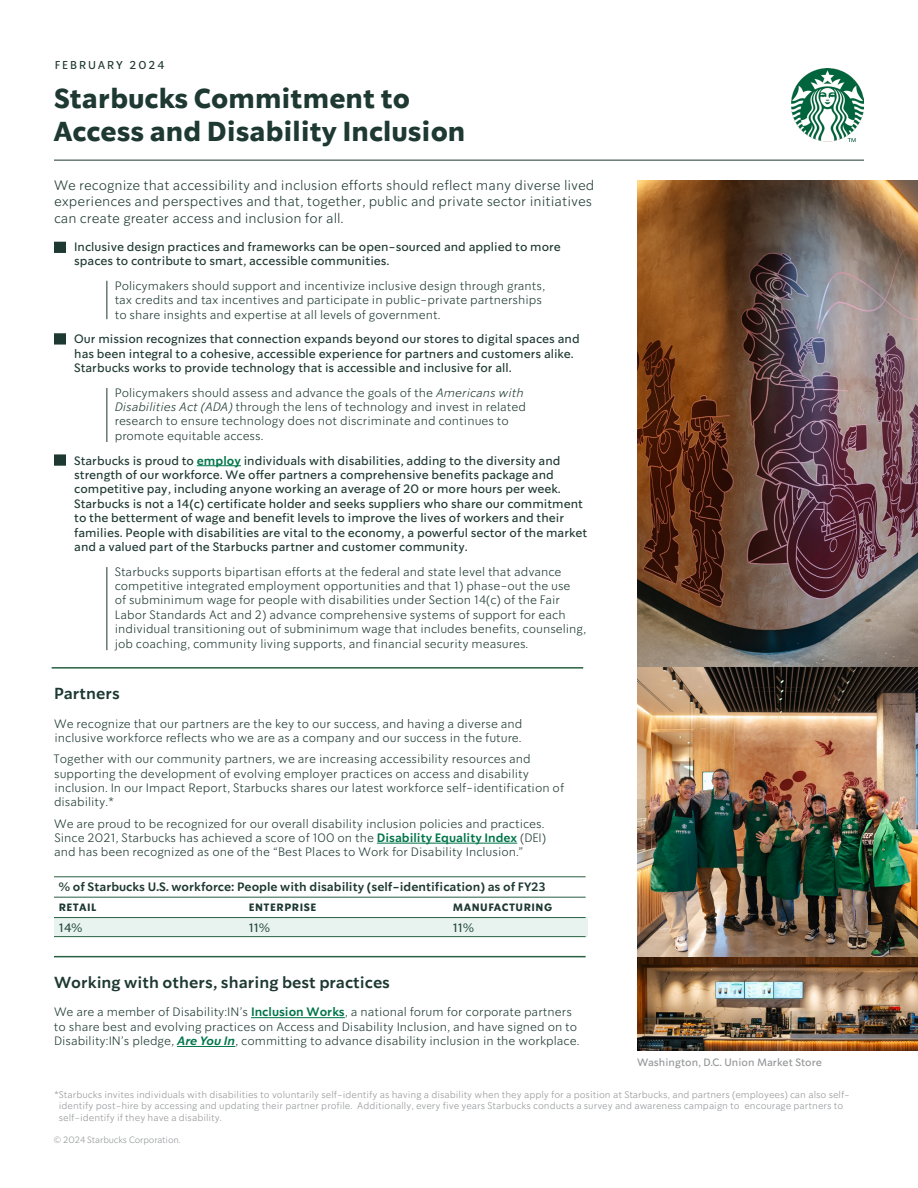
<style>
.page{position:relative;width:918px;height:1188px;background:#fff}
.page>*{position:absolute;margin:0;border:0;box-sizing:border-box;transform-origin:0 0}
.t1{font:700 27px/32.4px "So Do Sans";color:#1e3932}
.t2{font:600 15.75px "So Do Sans";color:#1e3932}
.t3{font:300 13.5px/16.2px "So Do Sans";color:#1e3932}
.t4{font:300 12px/14.4px "So Do Sans";color:#1e3932}
.t5{font:12px/14.4px "So Do Sans";color:#1e3932}
.t6{font:600 12px "So Do Sans";color:#1e3932}
.t7{font:11.25px "So Do Sans";letter-spacing:.175em;color:#1e3932}
.t8{font:10.5px "So Do Sans";color:#939598}
.t9{font:700 10.5px "So Do Sans";letter-spacing:.05em;color:#1e3932}
.t10{font:300 9.45px/11.4px "So Do Sans";color:#939598}
.t11{font:300 9px "So Do Sans";letter-spacing:-.015em;color:#939598}
.s1{font-style:italic}
.s2{font-weight:600;color:#00754a}
.s3{font-weight:600;font-style:italic;color:#00754a}
</style>
<div class="page">
<hr style="left:54px;top:160px;width:810px;height:1px;background:#1e3932">
<img style="left:792px;top:69px;width:72px;height:73px">
<img style="left:637px;top:180px;width:281px;height:487px">
<img style="left:637px;top:667px;width:281px;height:290px">
<img style="left:637px;top:957px;width:281px;height:93px">
<hr style="left:54px;top:956px;width:532px;height:1px;background:#286043">
<hr style="left:52px;top:667px;width:531px;height:2px;background:#286043">
<div style="left:54px;top:242px;width:12px;height:11px;background:#1e3932"></div>
<div style="left:54px;top:333px;width:12px;height:12px;background:#1e3932"></div>
<div style="left:54px;top:454px;width:12px;height:12px;background:#1e3932"></div>
<hr style="left:377px;top:843px;width:140px;height:1px;background:#00754a">
<hr style="left:251px;top:1017px;width:94px;height:1px;background:#00754a">
<hr style="left:177px;top:1046px;width:58px;height:1px;background:#00754a">
<hr style="left:106px;top:567px;width:1px;height:83px;background:#1e3932">
<hr style="left:197px;top:465px;width:44px;height:1px;background:#00754a">
<hr style="left:106px;top:388px;width:1px;height:54px;background:#1e3932">
<hr style="left:106px;top:281px;width:1px;height:38px;background:#1e3932">
<div style="left:54px;top:917px;width:533px;height:19px;background:#e8f3ef"></div>
<hr style="left:54px;top:877px;width:532px;height:1px;background:#286043">
<hr style="left:54px;top:936px;width:532px;height:1px;background:#286043">
<hr style="left:54px;top:917px;width:532px;height:1px;background:#286043">
<hr style="left:54px;top:897px;width:532px;height:1px;background:#286043">
<p class="t7" style="left:55px;top:59px;width:111px">FEBRUARY 2024</p>
<h1 class="t1" style="left:53px;top:83px;width:414px">Starbucks Commitment to<br>Access and Disability Inclusion</h1>
<p class="t3" style="left:54px;top:178px;width:542px">We recognize that accessibility and inclusion efforts should reflect many diverse lived experiences and perspectives and that, together, public and private sector initiatives can create greater access and inclusion for all.</p>
<p class="t5" style="left:74px;top:239px;width:488px">Inclusive design practices and frameworks can be open-sourced and applied to more spaces to contribute to smart, accessible communities.</p>
<p class="t4" style="left:115px;top:279px;width:432px">Policymakers should support and incentivize inclusive design through grants, tax credits and tax incentives and participate in public-private partnerships to share insights and expertise at all levels of government.</p>
<p class="t5" style="left:74px;top:332px;width:507px">Our mission recognizes that connection expands beyond our stores to digital spaces and has been integral to a cohesive, accessible experience for partners and customers alike.<br>Starbucks works to provide technology that is accessible and inclusive for all.</p>
<p class="t4" style="left:115px;top:385px;width:413px">Policymakers should assess and advance the goals of the <span class="s1">Americans with Disabilities Act (ADA)</span> through the lens of technology and invest in related research to ensure technology does not discriminate and continues to promote equitable access.</p>
<p class="t5" style="left:74px;top:453px;width:514px">Starbucks is proud to <span class="s2">employ</span> individuals with disabilities, adding to the diversity and strength of our workforce. We offer partners a comprehensive benefits package and competitive pay, including anyone working an average of 20 or more hours per week.<br>Starbucks is not a 14(c) certificate holder and seeks suppliers who share our commitment to the betterment of wage and benefit levels to improve the lives of workers and their families. People with disabilities are vital to the economy, a powerful sector of the market and a valued part of the Starbucks partner and customer community.</p>
<p class="t4" style="left:115px;top:564px;width:473px">Starbucks supports bipartisan efforts at the federal and state level that advance competitive integrated employment opportunities and that 1) phase-out the use<br>of subminimum wage for people with disabilities under Section 14(c) of the Fair Labor Standards Act and 2) advance comprehensive systems of support for each individual transitioning out of subminimum wage that includes benefits, counseling, job coaching, community living supports, and financial security measures.</p>
<h2 class="t2" style="left:54px;top:685px;width:67px">Partners</h2>
<p class="t4" style="left:54px;top:716px;width:470px">We recognize that our partners are the key to our success, and having a diverse and inclusive workforce reflects who we are as a company and our success in the future.</p>
<p class="t4" style="left:53px;top:752px;width:512px">Together with our community partners, we are increasing accessibility resources and supporting the development of evolving employer practices on access and disability inclusion. In our Impact Report, Starbucks shares our latest workforce self-identification of disability.*</p>
<p class="t4" style="left:54px;top:816px;width:494px">We are proud to be recognized for our overall disability inclusion policies and practices.<br>Since 2021, Starbucks has achieved a score of 100 on the <span class="s2">Disability Equality Index</span> (DEI) and has been recognized as one of the “Best Places to Work for Disability Inclusion.”</p>
<p class="t6" style="left:59px;top:880px;width:488px">% of Starbucks U.S. workforce: People with disability (self-identification) as of FY23</p>
<p class="t9" style="left:59px;top:901px;width:39px">RETAIL</p>
<p class="t5" style="left:59px;top:921px;width:25px">14%</p>
<p class="t9" style="left:249px;top:901px;width:69px">ENTERPRISE</p>
<p class="t5" style="left:249px;top:920px;width:23px">11%</p>
<p class="t9" style="left:453px;top:901px;width:101px">MANUFACTURING</p>
<p class="t5" style="left:453px;top:921px;width:23px">11%</p>
<h2 class="t2" style="left:54px;top:973px;width:338px">Working with others, sharing best practices</h2>
<p class="t4" style="left:54px;top:1005px;width:527px">We are a member of Disability:IN’s <span class="s2">Inclusion Works</span>, a national forum for corporate partners to share best and evolving practices on Access and Disability Inclusion, and have signed on to<br>Disability:IN’s pledge, <span class="s3">Are You In</span>, committing to advance disability inclusion in the workplace.</p>
<p class="t8" style="left:637px;top:1056px;width:186px">Washington, D.C. Union Market Store</p>
<p class="t10" style="left:59px;top:1089px;width:793px;text-indent:-5px">*Starbucks invites individuals with disabilities to voluntarily self-identify as having a disability when they apply for a position at Starbucks, and partners (employees) can also self&shy;identify post-hire by accessing and updating their partner profile. Additionally, every five years Starbucks conducts a survey and awareness campaign to encourage partners to self-identify if they have a disability.</p>
<p class="t11" style="left:54px;top:1135px;width:128px">© 2024 Starbucks Corporation.</p>
</div>
